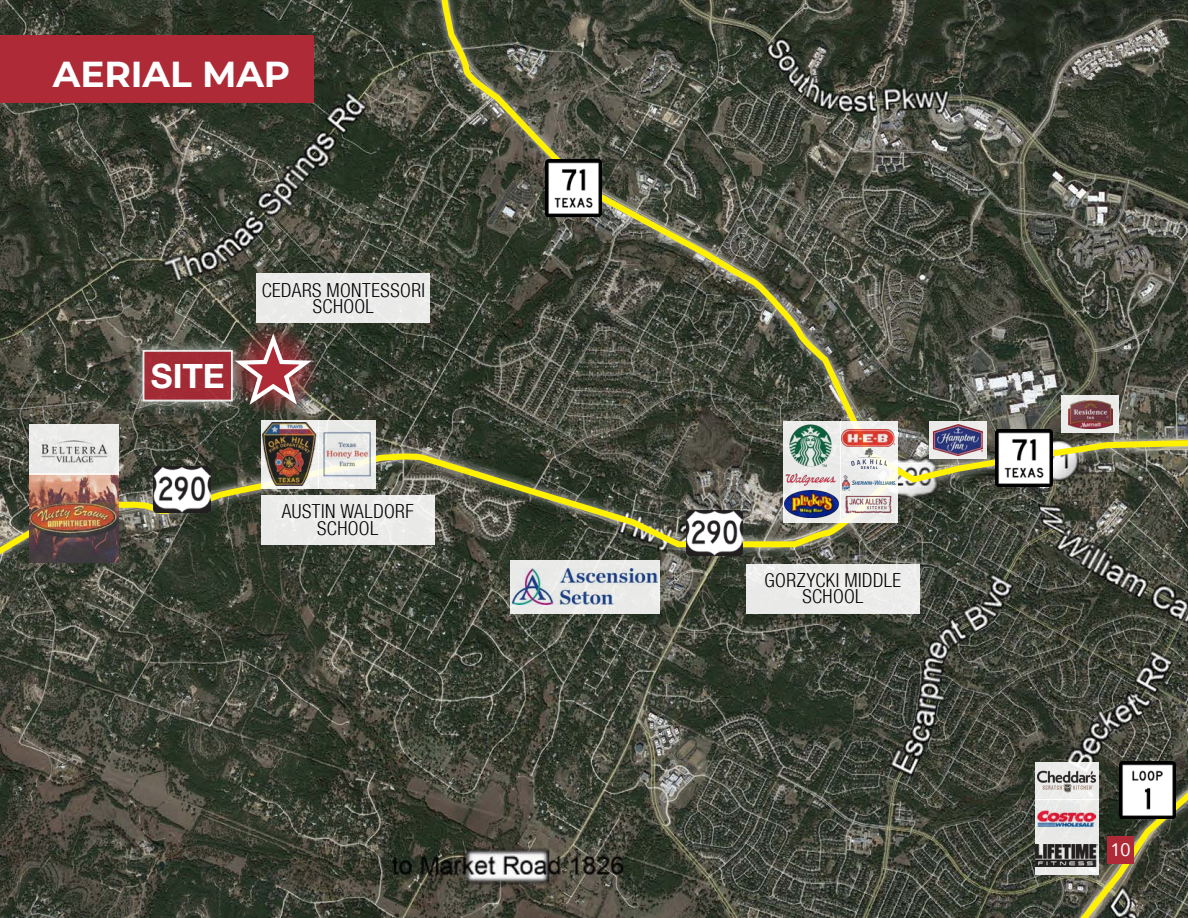
<style>
.page{position:relative;width:1188px;height:918px;background:#fff}
.page>*{position:absolute;margin:0;border:0;box-sizing:border-box;transform-origin:0 0}
.Page_Header{font:700 36px "Montserrat";color:#fff}
.TOC_SubEntry{font:700 33.6px "Helvetica Neue LT Std";color:#fff}
.TOC_SubEntry-2{font:300 condensed 19.35px/16.2px "Helvetica Neue";letter-spacing:.02em;color:#000;text-align:center}
.Section_Headers{font:18px "Avenir";color:#fff}
</style>
<div class="page">
<img style="left:0;top:0;width:1188px;height:918px">
<div style="left:0;top:444px;width:909px;height:131px;background:#fff;opacity:.75"></div>
<svg style="left:0;top:455px;width:907px;height:117px;background:#565941"></svg>
<svg style="left:436px;top:0;width:752px;height:486px;background:#4e5141"></svg>
<div style="left:256px;top:274px;width:174px;height:49px;background:#eaebe9"></div>
<img style="left:686px;top:510px;width:57px;height:46px">
<svg style="left:261px;top:420px;width:57px;height:68px"></svg>
<img style="left:263px;top:423px;width:55px;height:62px">
<div style="left:318px;top:420px;width:58px;height:68px;background:#ececeb"></div>
<img style="left:318px;top:426px;width:58px;height:56px">
<div style="left:261px;top:495px;width:174px;height:49px;background:#eaebea"></div>
<img style="left:996px;top:430px;width:56px;height:56px">
<img style="left:153px;top:467px;width:57px;height:45px">
<img style="left:545px;top:160px;width:57px;height:57px">
<div style="left:510px;top:560px;width:149px;height:53px;background:#eaeae9"></div>
<img style="left:512px;top:568px;width:145px;height:37px">
<div style="left:783px;top:469px;width:57px;height:53px;background:#eaeae9"></div>
<img style="left:785px;top:490px;width:54px;height:27px">
<svg style="left:840px;top:469px;width:58px;height:53px"></svg>
<img style="left:843px;top:475px;width:53px;height:15px">
<div style="left:783px;top:422px;width:57px;height:47px;background:#eaebe9"></div>
<img style="left:790px;top:424px;width:42px;height:43px">
<svg style="left:840px;top:422px;width:58px;height:47px"></svg>
<img style="left:842px;top:429px;width:52px;height:17px">
<img style="left:843px;top:494px;width:50px;height:22px">
<img style="left:786px;top:474px;width:50px;height:11px">
<img style="left:851px;top:449px;width:36px;height:20px">
<div style="left:929px;top:422px;width:58px;height:37px;background:#ededec"></div>
<img style="left:933px;top:424px;width:50px;height:32px">
<svg style="left:1062px;top:396px;width:57px;height:37px"></svg>
<img style="left:1069px;top:400px;width:43px;height:28px">
<svg style="left:1035px;top:800px;width:30px;height:37px"></svg>
<img style="left:1038px;top:802px;width:27px;height:32px">
<svg style="left:1035px;top:762px;width:63px;height:38px"></svg>
<img style="left:1038px;top:770px;width:57px;height:22px">
<div style="left:1035px;top:837px;width:63px;height:37px;background:#e9eae9"></div>
<img style="left:1036px;top:844px;width:29px;height:23px">
<div style="left:746px;top:564px;width:174px;height:49px;background:#ebebea"></div>
<img style="left:30px;top:475px;width:88px;height:87px">
<svg style="left:30px;top:424px;width:88px;height:51px;background:#e2e2e0"></svg>
<div style="left:0;top:35px;width:313px;height:68px;background:#af2a37"></div>
<div style="left:1065px;top:778px;width:123px;height:140px;background:#fff;opacity:.75"></div>
<svg style="left:1067px;top:780px;width:121px;height:138px;background:#6e6c57"></svg>
<div style="left:1107px;top:837px;width:27px;height:27px;background:#af2a37"></div>
<img style="left:1119px;top:762px;width:57px;height:56px">
<svg style="left:228px;top:325px;width:90px;height:88px"></svg>
<img style="left:229px;top:334px;width:89px;height:76px">
<div style="left:129px;top:336px;width:118px;height:79px;background:#fff;opacity:.75"></div>
<div style="left:143px;top:350px;width:90px;height:51px;background:#a22b35;border:2px solid #fff"></div>
<p class="Page_Header" style="left:53px;top:48px;width:239px">AERIAL MAP</p>
<p class="TOC_SubEntry" style="left:151px;top:355px;width:75px">SITE</p>
<p class="TOC_SubEntry-2" style="left:262px;top:282px;width:165px">CEDARS MONTESSORI<br>SCHOOL</p>
<p class="TOC_SubEntry-2" style="left:282px;top:503px;width:133px">AUSTIN WALDORF<br>SCHOOL</p>
<p class="TOC_SubEntry-2" style="left:765px;top:572px;width:138px">GORZYCKI MIDDLE<br>SCHOOL</p>
<p class="Section_Headers" style="left:1110px;top:836px;width:22px">10</p>
</div>
